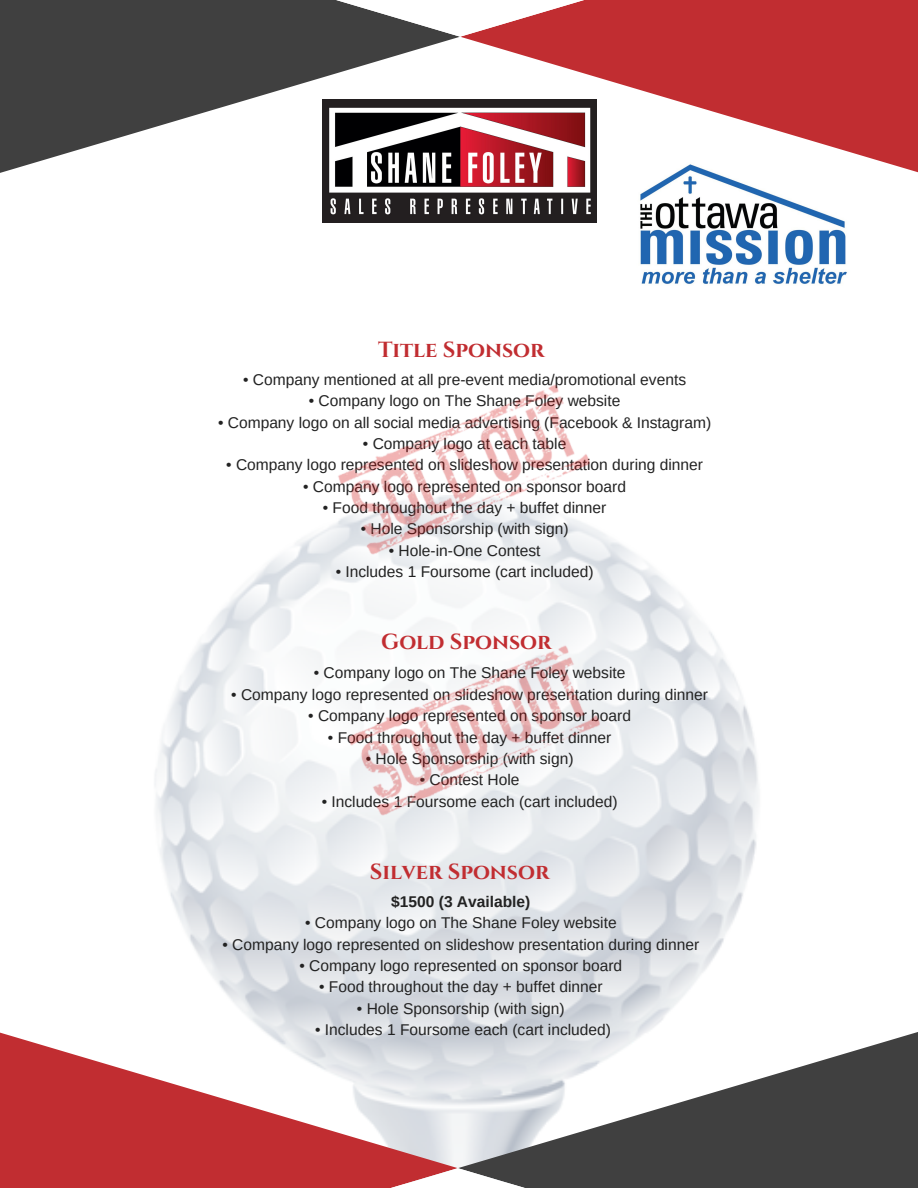
<style>
.page{position:relative;width:918px;height:1188px;background:#fff}
.page>*{position:absolute;margin:0;border:0;box-sizing:border-box;transform-origin:0 0}
.t1{font:700 21.75px "Cinzel";color:#c12d31}
.t2{font:15.6px "Arimo";color:#222}
.t3{font:700 15.6px "Arimo";color:#222}
</style>
<div class="page">
<svg style="left:0;top:0;width:459px;height:173px;fill:#404040"></svg>
<svg style="left:461px;top:0;width:457px;height:173px;fill:#c12d31"></svg>
<svg style="left:283px;top:0;width:354px;height:37px"></svg>
<img style="left:155px;top:526px;width:604px;height:506px">
<svg style="left:458px;top:1032px;width:460px;height:156px;fill:#404040"></svg>
<svg style="left:0;top:1032px;width:458px;height:156px;fill:#c12d31"></svg>
<svg style="left:281px;top:1168px;width:354px;height:20px"></svg>
<img style="left:323px;top:99px;width:273px;height:124px">
<img style="left:630px;top:159px;width:224px;height:125px">
<img style="left:331px;top:384px;width:271px;height:175px">
<img style="left:341px;top:642px;width:271px;height:178px">
<h1 class="t1" style="left:378px;top:336px;width:168px">Title Sponsor</h1>
<p class="t2" style="left:243px;top:371px;width:445px">• Company mentioned at all pre-event media/promotional events</p>
<p class="t2" style="left:309px;top:392px;width:313px">• Company logo on The Shane Foley website</p>
<p class="t2" style="left:218px;top:413px;width:495px">• Company logo on all social media advertising (Facebook &amp; Instagram)</p>
<p class="t2" style="left:363px;top:435px;width:205px">• Company logo at each table</p>
<p class="t2" style="left:226px;top:456px;width:478px">• Company logo represented on slideshow presentation during dinner</p>
<p class="t2" style="left:303px;top:478px;width:324px">• Company logo represented on sponsor board</p>
<p class="t2" style="left:323px;top:499px;width:285px">• Food throughout the day + buffet dinner</p>
<p class="t2" style="left:361px;top:520px;width:209px">• Hole Sponsorship (with sign)</p>
<p class="t2" style="left:389px;top:542px;width:153px">• Hole-in-One Contest</p>
<p class="t2" style="left:336px;top:563px;width:259px">• Includes 1 Foursome (cart included)</p>
<h1 class="t1" style="left:381px;top:628px;width:172px">Gold Sponsor</h1>
<p class="t2" style="left:314px;top:664px;width:313px">• Company logo on The Shane Foley website</p>
<p class="t2" style="left:231px;top:686px;width:478px">• Company logo represented on slideshow presentation during dinner</p>
<p class="t2" style="left:308px;top:707px;width:324px">• Company logo represented on sponsor board</p>
<p class="t2" style="left:328px;top:728px;width:285px">• Food throughout the day + buffet dinner</p>
<p class="t2" style="left:366px;top:750px;width:209px">• Hole Sponsorship (with sign)</p>
<p class="t2" style="left:420px;top:771px;width:101px">• Contest Hole</p>
<p class="t2" style="left:322px;top:793px;width:297px">• Includes 1 Foursome each (cart included)</p>
<h1 class="t1" style="left:370px;top:858px;width:181px">Silver Sponsor</h1>
<p class="t3" style="left:391px;top:893px;width:141px">$1500 (3 Available)</p>
<p class="t2" style="left:305px;top:914px;width:313px">• Company logo on The Shane Foley website</p>
<p class="t2" style="left:222px;top:935px;width:478px">• Company logo represented on slideshow presentation during dinner</p>
<p class="t2" style="left:299px;top:957px;width:324px">• Company logo represented on sponsor board</p>
<p class="t2" style="left:319px;top:978px;width:285px">• Food throughout the day + buffet dinner</p>
<p class="t2" style="left:357px;top:1000px;width:209px">• Hole Sponsorship (with sign)</p>
<p class="t2" style="left:315px;top:1021px;width:297px">• Includes 1 Foursome each (cart included)</p>
</div>
